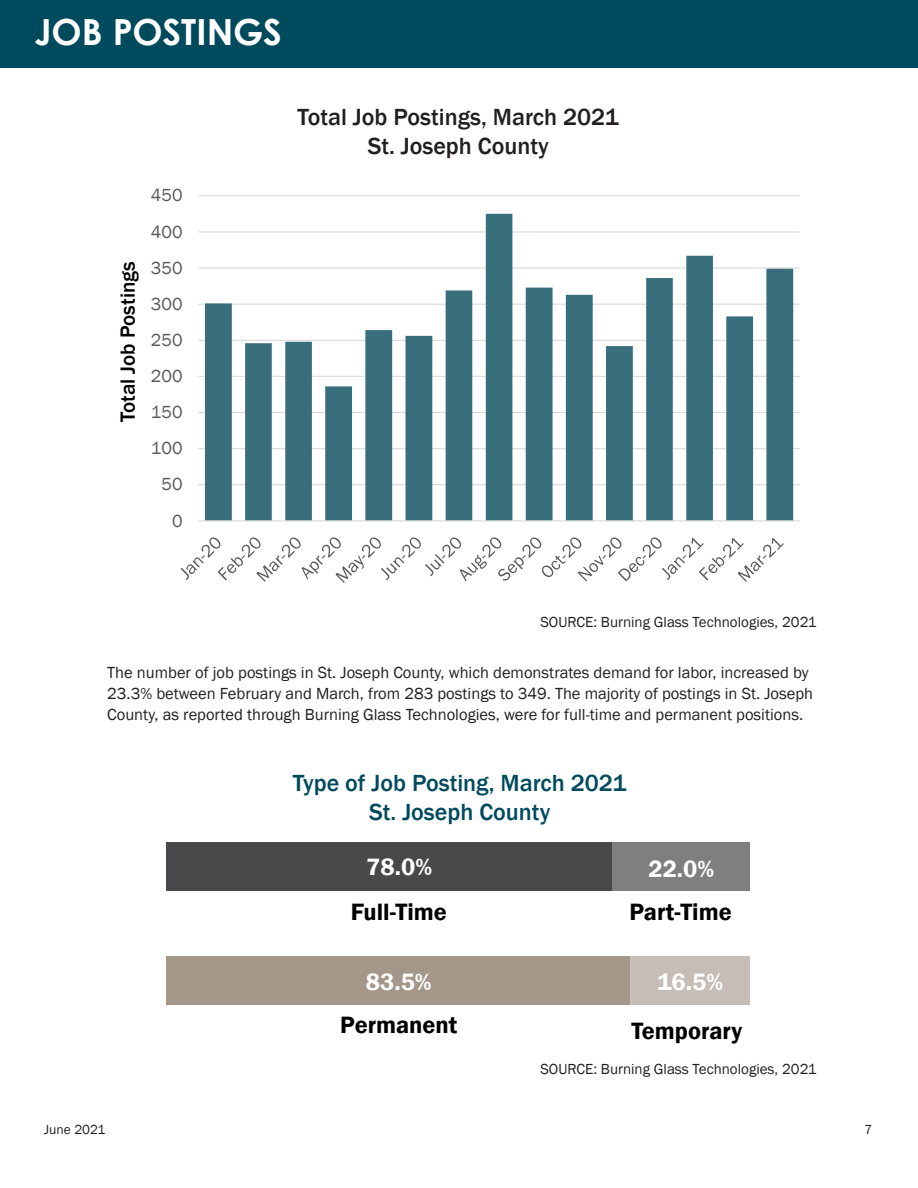
<style>
.page{position:relative;width:918px;height:1188px;background:#fff}
.page>*{position:absolute;margin:0;border:0;box-sizing:border-box;transform-origin:0 0}
.t1{font:700 36px "Century Gothic";color:#fff}
.t2{font:600 24.3px "Franklin Gothic";color:#000}
.t3{font:600 24.3px "Franklin Gothic";color:#fff}
.t4{font:500 24px "Franklin Gothic";color:#231f20}
.t5{font:500 24px "Franklin Gothic";color:#004a5e}
.t6{font:500 21px "Franklin Gothic";color:#000}
.t7{font:18px "Franklin Gothic";letter-spacing:.005em;color:#595959}
.body_text{font:16.5px/21px "Franklin Gothic";color:#231f20}
.Paragraph_Style_1{font:15px "Franklin Gothic";color:#231f20}
.t8{font:13.5px "Franklin Gothic";color:#231f20}
</style>
<div class="page">
<div style="left:0;top:0;width:918px;height:68px;background:#004a5e"></div>
<hr style="left:198px;top:484px;width:602px;height:1px;background:#d9d9d9">
<hr style="left:198px;top:448px;width:602px;height:1px;background:#d9d9d9">
<hr style="left:198px;top:412px;width:602px;height:1px;background:#d9d9d9">
<hr style="left:198px;top:376px;width:602px;height:1px;background:#d9d9d9">
<hr style="left:198px;top:340px;width:602px;height:1px;background:#d9d9d9">
<hr style="left:198px;top:304px;width:602px;height:1px;background:#d9d9d9">
<hr style="left:198px;top:267px;width:602px;height:2px;background:#d9d9d9">
<hr style="left:198px;top:231px;width:602px;height:2px;background:#d9d9d9">
<hr style="left:198px;top:195px;width:602px;height:1px;background:#d9d9d9">
<svg style="left:205px;top:214px;width:588px;height:306px"></svg>
<hr style="left:198px;top:520px;width:602px;height:1px;background:#d9d9d9">
<svg style="left:181px;top:537px;width:603px;height:46px"></svg>
<div style="left:167px;top:843px;width:583px;height:48px;background:#49484a"></div>
<div style="left:613px;top:843px;width:137px;height:48px;background:#7f7f7f"></div>
<div style="left:167px;top:956px;width:583px;height:49px;background:#a49688"></div>
<div style="left:631px;top:956px;width:119px;height:49px;background:#c6beb6"></div>
<p class="t1" style="left:34px;top:5px;width:249px">JOB POSTINGS</p>
<p class="t6" style="left:115px;top:422px;width:162px;rotate:-90deg">Total Job Postings</p>
<p class="t7" style="left:151px;top:184px;width:33px">450</p>
<p class="t7" style="left:151px;top:220px;width:33px">400</p>
<p class="t7" style="left:151px;top:257px;width:33px">350</p>
<p class="t7" style="left:151px;top:293px;width:33px">300</p>
<p class="t7" style="left:151px;top:329px;width:33px">250</p>
<p class="t7" style="left:151px;top:365px;width:33px">200</p>
<p class="t7" style="left:151px;top:401px;width:33px">150</p>
<p class="t7" style="left:151px;top:437px;width:33px">100</p>
<p class="t7" style="left:162px;top:473px;width:23px">50</p>
<p class="t7" style="left:172px;top:509px;width:12px">0</p>
<p class="t4" style="left:298px;top:102px;width:323px">Total Job Postings, March 2021</p>
<p class="t4" style="left:368px;top:131px;width:183px">St. Joseph County</p>
<p class="Paragraph_Style_1" style="left:540px;top:612px;width:278px">SOURCE: Burning Glass Technologies, 2021</p>
<p class="body_text" style="left:107px;top:663px;width:707px">The number of job postings in St. Joseph County, which demonstrates demand for labor, increased by<br>23.3% between February and March, from 283 postings to 349. The majority of postings in St. Joseph<br>County, as reported through Burning Glass Technologies, were for full-time and permanent positions.</p>
<p class="t5" style="left:293px;top:768px;width:335px">Type of Job Posting, March 2021</p>
<p class="t5" style="left:369px;top:797px;width:183px">St. Joseph County</p>
<p class="t3" style="left:366px;top:852px;width:67px">78.0%</p>
<p class="t3" style="left:648px;top:854px;width:67px">22.0%</p>
<p class="t2" style="left:351px;top:897px;width:98px">Full-Time</p>
<p class="t2" style="left:629px;top:897px;width:104px">Part-Time</p>
<p class="t3" style="left:366px;top:967px;width:67px">83.5%</p>
<p class="t3" style="left:658px;top:967px;width:67px">16.5%</p>
<p class="t2" style="left:340px;top:1010px;width:119px">Permanent</p>
<p class="t2" style="left:631px;top:1016px;width:112px">Temporary</p>
<p class="Paragraph_Style_1" style="left:540px;top:1060px;width:278px">SOURCE: Burning Glass Technologies, 2021</p>
<p class="t8" style="left:44px;top:1122px;width:63px">June 2021</p>
<p class="t8" style="left:864px;top:1122px;width:9px">7</p>
</div>
